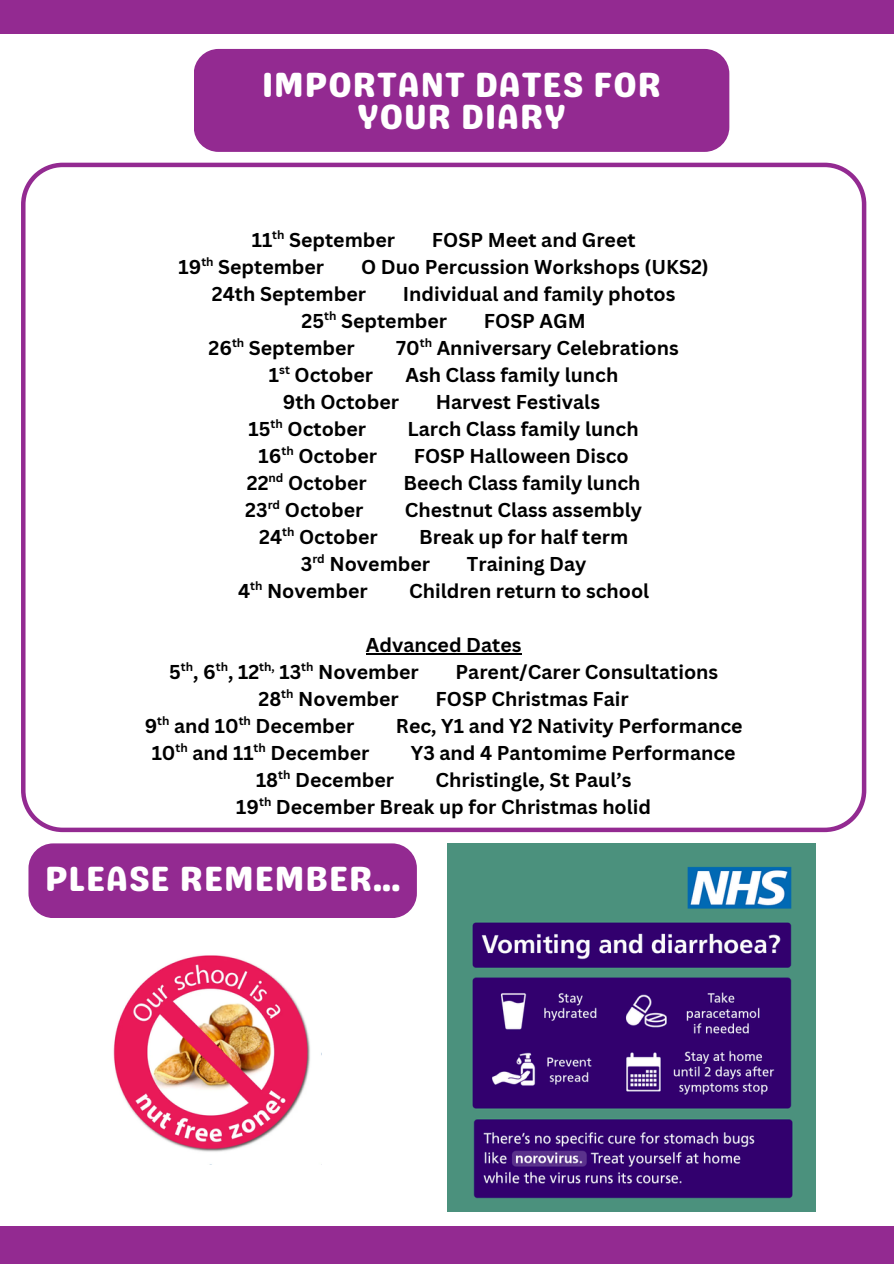
<style>
.page{position:relative;width:894px;height:1264px;background:#fff}
.page>*{position:absolute;margin:0;border:0;box-sizing:border-box;transform-origin:0 0}
.t1{font:34.95px/31.5px "Genty Sans";letter-spacing:.01em;color:#fff;text-align:center}
.t2{font:700 19.5px/27px "Canva Sans";color:#000}
.t3{font:700 11.7px "Canva Sans";color:#000}
</style>
<div class="page">
<div style="left:0;top:1226px;width:893px;height:37px;background:#932a91"></div>
<div style="left:0;top:0;width:893px;height:33px;background:#932a91"></div>
<div style="left:194px;top:49px;width:535px;height:102px;background:#932a91;border-radius:25px"></div>
<svg style="left:21px;top:163px;width:845px;height:669px"></svg>
<hr style="left:366px;top:653px;width:155px;height:1px;background:#000">
<div style="left:28px;top:843px;width:389px;height:74px;background:#932a91;border-radius:25px"></div>
<img style="left:113px;top:955px;width:197px;height:197px">
<img style="left:447px;top:843px;width:367px;height:368px">
<h1 class="t1" style="left:262px;top:69px;width:401px">IMPORTANT DATES FOR<br>YOUR DIARY</h1>
<p class="t3" style="left:272px;top:227px;width:14px">th</p>
<p class="t2" style="left:178px;top:253px;width:147px">19 September</p>
<p class="t2" style="left:361px;top:253px;width:349px">O Duo Percussion Workshops (UKS2)</p>
<p class="t2" style="left:252px;top:226px;width:145px">11 September</p>
<p class="t2" style="left:432px;top:226px;width:205px">FOSP Meet and Greet</p>
<p class="t3" style="left:201px;top:254px;width:14px">th</p>
<p class="t2" style="left:212px;top:280px;width:155px">24th September</p>
<p class="t2" style="left:301px;top:280px;width:375px;text-indent:101px">Individual and family photos<br>25<sup>th</sup> September</p>
<p class="t2" style="left:484px;top:307px;width:103px">FOSP AGM</p>
<p class="t3" style="left:232px;top:335px;width:14px">th</p>
<p class="t3" style="left:419px;top:335px;width:14px">th</p>
<p class="t2" style="left:269px;top:361px;width:106px">1 October</p>
<p class="t2" style="left:405px;top:361px;width:214px">Ash Class family lunch</p>
<p class="t2" style="left:208px;top:334px;width:148px">26 September</p>
<p class="t2" style="left:396px;top:334px;width:284px">70 Anniversary Celebrations</p>
<p class="t3" style="left:279px;top:362px;width:12px">st</p>
<p class="t2" style="left:283px;top:388px;width:118px">9th October</p>
<p class="t2" style="left:436px;top:388px;width:166px">Harvest Festivals</p>
<p class="t2" style="left:248px;top:415px;width:119px">15 October</p>
<p class="t2" style="left:407px;top:415px;width:232px">Larch Class family lunch</p>
<p class="t3" style="left:270px;top:416px;width:14px">th</p>
<p class="t2" style="left:258px;top:442px;width:120px">16 October</p>
<p class="t2" style="left:414px;top:442px;width:216px">FOSP Halloween Disco</p>
<p class="t3" style="left:281px;top:443px;width:14px">th</p>
<p class="t2" style="left:247px;top:469px;width:121px">22 October</p>
<p class="t2" style="left:403px;top:469px;width:238px">Beech Class family lunch</p>
<p class="t3" style="left:268px;top:470px;width:16px">nd</p>
<p class="t2" style="left:245px;top:496px;width:120px">23 October</p>
<p class="t2" style="left:405px;top:496px;width:239px">Chestnut Class assembly</p>
<p class="t3" style="left:267px;top:497px;width:14px">rd</p>
<p class="t2" style="left:259px;top:523px;width:120px">24<sup>th</sup> October</p>
<p class="t2" style="left:301px;top:523px;width:329px;text-indent:118px">Break up for half term<br>3 November</p>
<p class="t3" style="left:312px;top:551px;width:14px">rd</p>
<p class="t2" style="left:238px;top:577px;width:131px">4 November</p>
<p class="t2" style="left:409px;top:577px;width:242px">Children return to school</p>
<p class="t2" style="left:467px;top:550px;width:121px">Training Day</p>
<p class="t3" style="left:250px;top:578px;width:14px">th</p>
<p class="t2" style="left:169px;top:631px;width:354px;text-indent:197px">Advanced Dates<br>5 , 6 , 12 13 November</p>
<p class="t3" style="left:181px;top:659px;width:14px">th</p>
<p class="t3" style="left:216px;top:659px;width:14px">th</p>
<p class="t3" style="left:259px;top:659px;width:17px">th,</p>
<p class="t3" style="left:301px;top:659px;width:14px">th</p>
<p class="t2" style="left:258px;top:685px;width:142px">28 November</p>
<p class="t2" style="left:435px;top:685px;width:195px">FOSP Christmas Fair</p>
<p class="t2" style="left:455px;top:658px;width:264px">Parent/Carer Consultations</p>
<p class="t3" style="left:281px;top:686px;width:14px">th</p>
<p class="t2" style="left:145px;top:712px;width:211px">9 and 10 December</p>
<p class="t2" style="left:396px;top:712px;width:348px">Rec, Y1 and Y2 Nativity Performance</p>
<p class="t3" style="left:157px;top:713px;width:14px">th</p>
<p class="t3" style="left:238px;top:713px;width:14px">th</p>
<p class="t2" style="left:152px;top:739px;width:219px">10 and 11 December</p>
<p class="t2" style="left:411px;top:739px;width:326px">Y3 and 4 Pantomime Performance</p>
<p class="t3" style="left:175px;top:740px;width:14px">th</p>
<p class="t3" style="left:253px;top:740px;width:14px">th</p>
<p class="t2" style="left:256px;top:766px;width:139px">18 December</p>
<p class="t2" style="left:435px;top:766px;width:197px">Christingle, St Paul’s</p>
<p class="t3" style="left:278px;top:767px;width:14px">th</p>
<p class="t2" style="left:236px;top:793px;width:416px">19 December Break up for Christmas holid</p>
<p class="t3" style="left:259px;top:794px;width:14px">th</p>
<h1 class="t1" style="left:45px;top:863px;width:357px">PLEASE REMEMBER...</h1>
</div>
